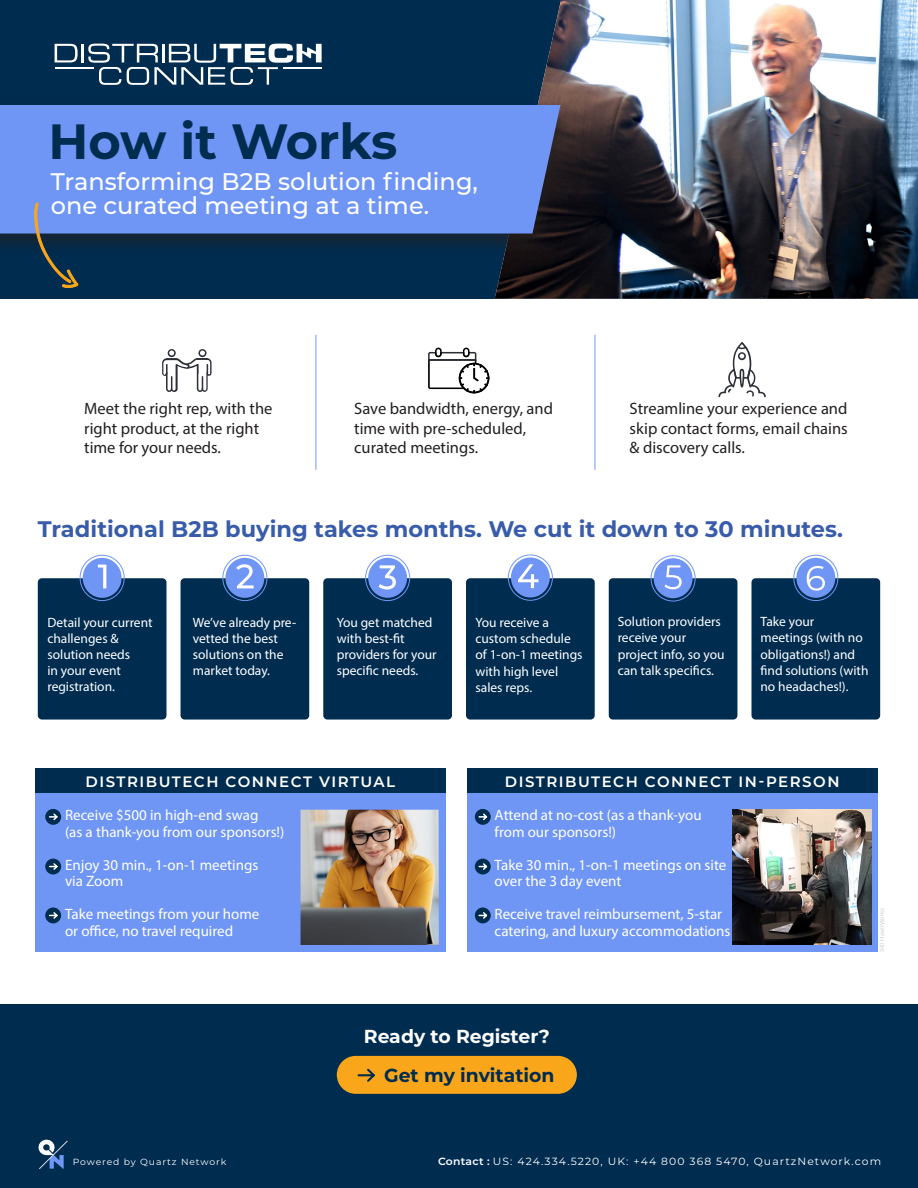
<style>
.page{position:relative;width:918px;height:1188px;background:#fff}
.page>*{position:absolute;margin:0;border:0;box-sizing:border-box;transform-origin:0 0}
.t1{font:700 49.5px "Montserrat";letter-spacing:-.005em;color:#002c50}
.t2{font:500 24px "Montserrat";color:#fff}
.t3{font:700 22.5px "Montserrat";color:#385caa}
.t4{font:700 18.75px "Montserrat";color:#fff}
.t5{font:700 18.75px "Montserrat";color:#002c50}
.t6{font:16.5px/19.8px "Myriad Pro";color:#231f20}
.t7{font:15px/16.5px "Myriad Pro";color:#fff}
.t8{font:600 15px "Montserrat";letter-spacing:.1em;color:#fff}
.t9{font:13.5px/16.2px "Myriad Pro";color:#fff}
.t10{font:10.5px "Montserrat";letter-spacing:.1em;color:#fff;scale:1.04 1}
.t11{font:9px "Montserrat";letter-spacing:.1em;color:#fff;scale:1.04 1}
.t12{font:6px "Helvetica";color:#d1d2d4}
.s1{font-weight:600}
</style>
<div class="page">
<div style="left:0;top:1004px;width:918px;height:184px;background:#002c50"></div>
<div style="left:0;top:0;width:918px;height:299px;background:#002c50"></div>
<img style="left:495px;top:0;width:423px;height:299px">
<div style="left:0;top:102px;width:577px;height:155px;background:#231f20;opacity:.6"></div>
<div style="left:0;top:105px;width:560px;height:129px;background:#7096f5"></div>
<svg style="left:34px;top:201px;width:44px;height:87px"></svg>
<svg style="left:38px;top:1139px;width:30px;height:30px"></svg>
<svg style="left:162px;top:349px;width:50px;height:43px"></svg>
<svg style="left:428px;top:348px;width:61px;height:45px"></svg>
<svg style="left:718px;top:342px;width:48px;height:55px"></svg>
<hr style="left:316px;top:335px;width:1px;height:135px;background:#7096f5">
<hr style="left:595px;top:335px;width:1px;height:135px;background:#7096f5">
<div style="left:337px;top:1056px;width:240px;height:38px;background:#faa61a;border-radius:19px"></div>
<svg style="left:357px;top:1068px;width:18px;height:14px"></svg>
<div style="left:181px;top:578px;width:128px;height:142px;background:#002c50;border-radius:4px"></div>
<div style="left:222px;top:555px;width:45px;height:46px;border:1px solid #7096f5;border-radius:50%"></div>
<div style="left:225px;top:558px;width:39px;height:40px;background:#7096f5;border-radius:50%"></div>
<svg style="left:236px;top:564px;width:18px;height:24px"></svg>
<div style="left:323px;top:578px;width:129px;height:142px;background:#002c50;border-radius:4px"></div>
<div style="left:365px;top:555px;width:45px;height:46px;border:1px solid #7096f5;border-radius:50%"></div>
<div style="left:368px;top:558px;width:39px;height:40px;background:#7096f5;border-radius:50%"></div>
<svg style="left:379px;top:565px;width:17px;height:24px"></svg>
<div style="left:609px;top:578px;width:128px;height:142px;background:#002c50;border-radius:4px"></div>
<div style="left:651px;top:555px;width:45px;height:46px;border:1px solid #7096f5;border-radius:50%"></div>
<div style="left:654px;top:558px;width:39px;height:40px;background:#7096f5;border-radius:50%"></div>
<svg style="left:665px;top:565px;width:17px;height:24px"></svg>
<div style="left:38px;top:578px;width:128px;height:142px;background:#002c50;border-radius:4px"></div>
<div style="left:80px;top:555px;width:45px;height:46px;border:1px solid #7096f5;border-radius:50%"></div>
<div style="left:83px;top:558px;width:39px;height:40px;background:#7096f5;border-radius:50%"></div>
<svg style="left:98px;top:565px;width:8px;height:23px"></svg>
<div style="left:466px;top:578px;width:129px;height:142px;background:#002c50;border-radius:4px"></div>
<div style="left:508px;top:555px;width:45px;height:46px;border:1px solid #7096f5;border-radius:50%"></div>
<div style="left:511px;top:557px;width:39px;height:40px;background:#7096f5;border-radius:50%"></div>
<svg style="left:518px;top:564px;width:20px;height:24px"></svg>
<div style="left:751px;top:578px;width:129px;height:142px;background:#002c50;border-radius:4px"></div>
<div style="left:793px;top:555px;width:45px;height:46px;border:1px solid #7096f5;border-radius:50%"></div>
<div style="left:796px;top:558px;width:39px;height:40px;background:#7096f5;border-radius:50%"></div>
<svg style="left:807px;top:566px;width:18px;height:25px"></svg>
<svg style="left:55px;top:44px;width:267px;height:41px"></svg>
<hr style="left:55px;top:68px;width:39px;height:1px;background:#fff">
<div style="left:467px;top:769px;width:410px;height:33px;background:#002c50"></div>
<div style="left:467px;top:793px;width:410px;height:159px;background:#7096f5"></div>
<div style="left:36px;top:769px;width:410px;height:33px;background:#002c50"></div>
<div style="left:36px;top:793px;width:410px;height:159px;background:#7096f5"></div>
<img style="left:301px;top:810px;width:138px;height:135px">
<img style="left:733px;top:810px;width:138px;height:135px">
<svg style="left:475px;top:809px;width:16px;height:16px"></svg>
<svg style="left:478px;top:812px;width:11px;height:10px"></svg>
<div style="left:475px;top:859px;width:16px;height:15px;background:#002c50;border-radius:50%"></div>
<svg style="left:478px;top:863px;width:10px;height:7px"></svg>
<div style="left:475px;top:908px;width:16px;height:15px;background:#002c50;border-radius:50%"></div>
<svg style="left:478px;top:912px;width:10px;height:7px"></svg>
<svg style="left:45px;top:809px;width:16px;height:16px"></svg>
<svg style="left:48px;top:812px;width:11px;height:10px"></svg>
<div style="left:45px;top:859px;width:16px;height:15px;background:#002c50;border-radius:50%"></div>
<svg style="left:48px;top:863px;width:10px;height:7px"></svg>
<div style="left:45px;top:908px;width:16px;height:15px;background:#002c50;border-radius:50%"></div>
<svg style="left:48px;top:912px;width:10px;height:7px"></svg>
<p class="t1" style="left:49px;top:106px;width:350px">How it Works</p>
<p class="t2" style="left:51px;top:165px;width:429px">Transforming B2B solution finding,</p>
<p class="t2" style="left:51px;top:189px;width:380px">one curated meeting at a time.</p>
<p class="t6" style="left:84px;top:398px;width:190px">Meet the right rep, with the right product, at the right time for your needs.</p>
<p class="t6" style="left:354px;top:398px;width:200px">Save bandwidth, energy, and time with pre-scheduled, curated meetings.</p>
<p class="t6" style="left:630px;top:398px;width:220px;text-align:justify">Streamline your experience and skip contact forms, email chains &amp; discovery calls.</p>
<p class="t3" style="left:38px;top:513px;width:807px">Traditional B2B buying takes months. We cut it down to 30 minutes.</p>
<p class="t9" style="left:47px;top:614px;width:107px">Detail your current challenges &amp; solution needs<br>in your event registration.</p>
<p class="t9" style="left:476px;top:614px;width:109px">You receive a custom schedule of 1-on-1 meetings with high level sales reps.</p>
<p class="t9" style="left:760px;top:613px;width:110px">Take your meetings (with no obligations!) and find solutions (with no headaches!).</p>
<p class="t9" style="left:193px;top:614px;width:105px">We’ve already pre&shy;vetted the best solutions on the market today.</p>
<p class="t9" style="left:337px;top:614px;width:101px">You get matched with best-fit providers for your specific needs.</p>
<p class="t9" style="left:618px;top:613px;width:108px">Solution providers receive your project info, so you can talk specifics.</p>
<p class="t8" style="left:86px;top:771px;width:311px">DISTRIBUTECH CONNECT VIRTUAL</p>
<p class="t8" style="left:505px;top:771px;width:336px">DISTRIBUTECH CONNECT IN-PERSON</p>
<p class="t7" style="left:65px;top:807px;width:221px">Receive $500 in high-end swag<br>(as a thank-you from our sponsors!)</p>
<p class="t7" style="left:65px;top:856px;width:195px">Enjoy 30 min., 1-on-1 meetings via Zoom</p>
<p class="t7" style="left:65px;top:906px;width:196px">Take meetings from your home or office, no travel required</p>
<p class="t7" style="left:495px;top:807px;width:208px">Attend at no-cost (as a thank-you from our sponsors!)</p>
<p class="t7" style="left:495px;top:856px;width:233px">Take 30 min., 1-on-1 meetings on site over the 3 day event</p>
<p class="t7" style="left:495px;top:906px;width:237px">Receive travel reimbursement, 5-star catering, and luxury accommodations</p>
<p class="t4" style="left:364px;top:1023px;width:187px">Ready to Register?</p>
<p class="t5" style="left:384px;top:1062px;width:172px">Get my invitation</p>
<p class="t12" style="left:877px;top:952px;width:45px;rotate:-90deg">340 HowItWorks</p>
<p class="t11" style="left:73px;top:1155px;width:149px">Powered by Quartz Network</p>
<p class="t10" style="left:438px;top:1154px;width:428px"><span class="s1">Contact :</span> US: 424.334.5220, UK: +44 800 368 5470, QuartzNetwork.com</p>
</div>
